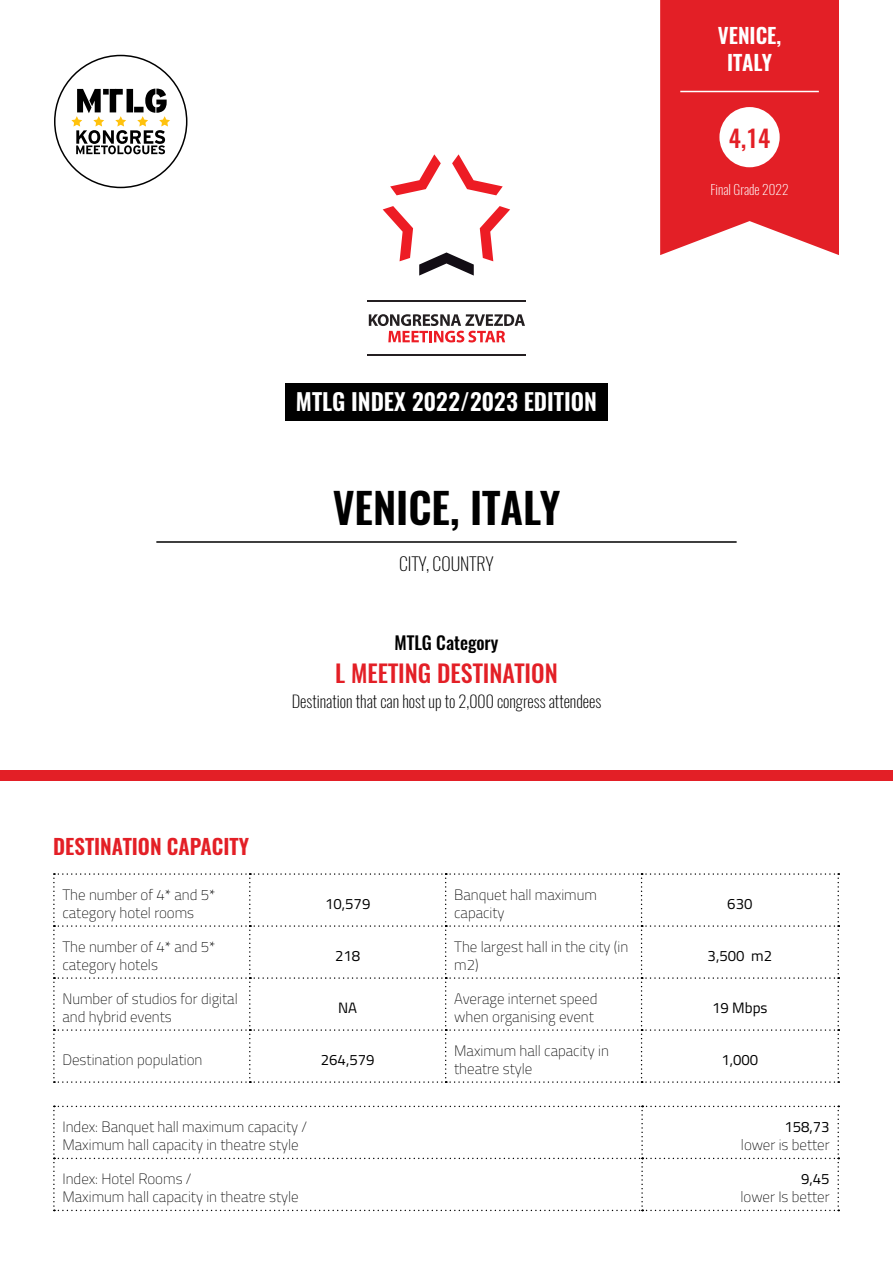
<style>
.page{position:relative;width:893px;height:1263px;background:#fff}
.page>*{position:absolute;margin:0;border:0;box-sizing:border-box;transform-origin:0 0}
.t1{font:600 42px "Oswald";color:#000}
.t2{font:500 24px "Oswald";color:#e31f26}
.t3{font:500 23.85px "Oswald";color:#e31f26}
.t4{font:600 23.25px "Oswald";color:#fff}
.t5{font:600 21px "Oswald";color:#e31f26}
.t6{font:600 21px/27.3px "Oswald";color:#fff;text-align:center}
.t7{font:500 18px "Oswald";color:#000}
.t8{font:200 18px "Oswald";color:#000}
.t9{font:200 16.5px "Oswald";color:#000}
.t10{font:100 15px/18px "Titillium Web";color:#000}
.t11{font:15px "Titillium Web";color:#000}
.t12{font:200 13.5px "Oswald";color:#fff}
</style>
<div class="page">
<div style="left:285px;top:383px;width:323px;height:38px;background:#000"></div>
<div style="left:0;top:770px;width:893px;height:11px;background:#e31f26"></div>
<svg style="left:53px;top:873px;width:786px;height:210px"></svg>
<svg style="left:53px;top:1106px;width:786px;height:105px"></svg>
<hr style="left:367px;top:300px;width:159px;height:2px;background:#241f21">
<svg style="left:419px;top:252px;width:55px;height:24px"></svg>
<svg style="left:480px;top:206px;width:30px;height:55px"></svg>
<svg style="left:452px;top:154px;width:51px;height:41px"></svg>
<svg style="left:390px;top:154px;width:51px;height:41px"></svg>
<svg style="left:383px;top:206px;width:30px;height:55px"></svg>
<svg style="left:369px;top:314px;width:156px;height:28px"></svg>
<hr style="left:367px;top:354px;width:159px;height:2px;background:#241f21">
<svg style="left:71px;top:89px;width:99px;height:65px"></svg>
<hr style="left:156px;top:541px;width:581px;height:2px;background:#000">
<svg style="left:660px;top:0;width:179px;height:255px;background:#e52f35"></svg>
<div style="left:719px;top:107px;width:61px;height:60px;background:#fff;border-radius:50%"></div>
<hr style="left:680px;top:91px;width:139px;height:1px;background:#fff">
<h3 class="t6" style="left:718px;top:23px;width:65px">VENICE,<br>ITALY</h3>
<h3 class="t4" style="left:296px;top:392px;width:302px">MTLG INDEX 2022/2023 EDITION</h3>
<h1 class="t1" style="left:333px;top:491px;width:229px">VENICE, ITALY</h1>
<p class="t8" style="left:399px;top:556px;width:96px">CITY, COUNTRY</p>
<p class="t7" style="left:394px;top:635px;width:105px">MTLG Category</p>
<h2 class="t2" style="left:335px;top:664px;width:224px">L MEETING DESTINATION</h2>
<p class="t9" style="left:292px;top:694px;width:311px">Destination that can host up to 2,000 congress attendees</p>
<h3 class="t3" style="left:729px;top:128px;width:43px">4,14</h3>
<p class="t12" style="left:710px;top:184px;width:80px">Final Grade 2022</p>
<h3 class="t5" style="left:53px;top:838px;width:197px">DESTINATION CAPACITY</h3>
<p class="t10" style="left:62px;top:885px;width:155px">The number of 4* and 5* category hotel rooms</p>
<p class="t11" style="left:325px;top:897px;width:47px">10,579</p>
<p class="t10" style="left:454px;top:885px;width:144px">Banquet hall maximum capacity</p>
<p class="t11" style="left:727px;top:897px;width:27px">630</p>
<p class="t10" style="left:62px;top:937px;width:155px">The number of 4* and 5* category hotels</p>
<p class="t11" style="left:335px;top:949px;width:27px">218</p>
<p class="t10" style="left:454px;top:937px;width:176px">The largest hall in the city (in m2)</p>
<p class="t11" style="left:708px;top:949px;width:66px">3,500 m2</p>
<p class="t10" style="left:62px;top:989px;width:177px">Number of studios for digital and hybrid events</p>
<p class="t11" style="left:338px;top:1001px;width:21px">NA</p>
<p class="t10" style="left:454px;top:989px;width:145px">Average internet speed when organising event</p>
<p class="t11" style="left:712px;top:1001px;width:57px">19 Mbps</p>
<p class="t10" style="left:62px;top:1050px;width:142px">Destination population</p>
<p class="t11" style="left:321px;top:1053px;width:55px">264,579</p>
<p class="t10" style="left:454px;top:1041px;width:156px">Maximum hall capacity in theatre style</p>
<p class="t11" style="left:721px;top:1053px;width:38px">1,000</p>
<p class="t10" style="left:62px;top:1118px;width:246px">Index: Banquet hall maximum capacity /<br>Maximum hall capacity in theatre style</p>
<p class="t11" style="left:784px;top:1121px;width:47px">158,73</p>
<p class="t10" style="left:741px;top:1136px;width:90px">lower is better</p>
<p class="t10" style="left:62px;top:1170px;width:238px">Index: Hotel Rooms /<br>Maximum hall capacity in theatre style</p>
<p class="t11" style="left:801px;top:1173px;width:30px">9,45</p>
<p class="t10" style="left:740px;top:1188px;width:91px">lower Is better</p>
</div>
